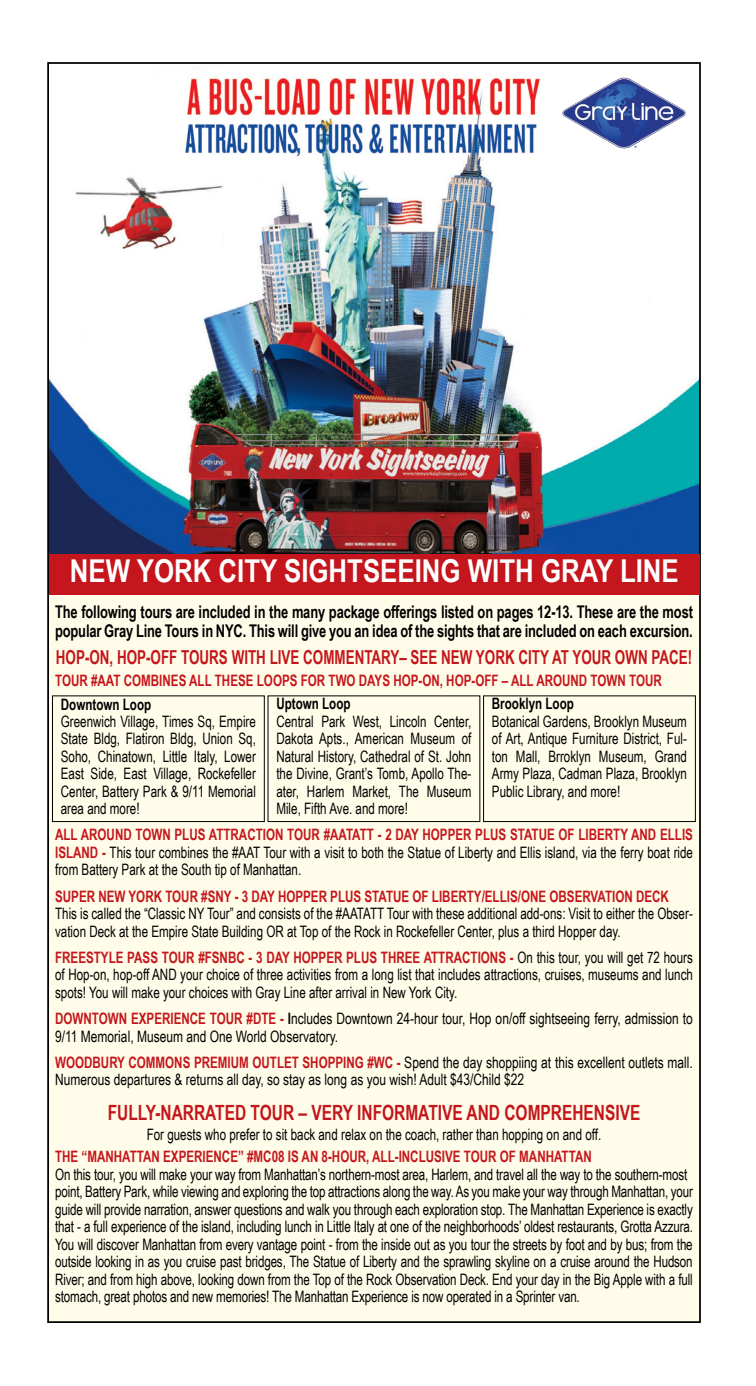
<style>
.page{position:relative;width:756px;height:1386px;background:#fff}
.page>*{position:absolute;margin:0;border:0;box-sizing:border-box;transform-origin:0 0}
.t1{font:700 31.5px "Arial Narrow";color:#fff}
.t2{font:700 21px "Arial Narrow";color:#c4161c;scale:.9 1}
.t3{font:700 19.25px "Arial Narrow";color:#c4161c;scale:.85 1}
.t4{font:700 17.5px/19.2px "Arial Narrow";letter-spacing:-.01em;color:#000;scale:.9 1}
.t5{font:15.75px/17.5px "Arial Narrow";letter-spacing:-.01em;color:#000;text-align:justify;scale:.9 1}
.t6{font:15.75px/17.5px "Arial Narrow";letter-spacing:-.01em;color:#000;scale:.93 1}
.t7{font:700 15.75px "Arial Narrow";color:#c4161c;scale:.9 1}
.t8{font:700 15.75px "Arial Narrow";color:#000;scale:.9 1}
.s1{font-weight:700;color:#c4161c}
.s2{font-weight:700}
</style>
<div class="page">
<div style="left:47px;top:593px;width:654px;height:730px;background:#fffde9"></div>
<img style="left:50px;top:75px;width:648px;height:479px">
<img style="left:562px;top:78px;width:60px;height:44px">
<div style="left:52px;top:695px;width:213px;height:127px;border:1px solid #000"></div>
<div style="left:268px;top:695px;width:212px;height:127px;border:1px solid #000"></div>
<div style="left:483px;top:695px;width:213px;height:127px;border:1px solid #000"></div>
<div style="left:49px;top:554px;width:650px;height:41px;background:#c4161c"></div>
<h1 class="t1" style="left:70px;top:547px;width:611px">NEW YORK CITY SIGHTSEEING WITH GRAY LINE</h1>
<p class="t4" style="left:55px;top:601px;width:710px">The following tours are included in the many package offerings listed on pages 12-13. These are the most popular Gray Line Tours in NYC. This will give you an idea of the sights that are included on each excursion.</p>
<p class="t3" style="left:56px;top:642px;width:750px">HOP-ON, HOP-OFF TOURS WITH LIVE COMMENTARY– SEE NEW YORK CITY AT YOUR OWN PACE!</p>
<p class="t7" style="left:55px;top:669px;width:676px">TOUR #AAT COMBINES ALL THESE LOOPS FOR TWO DAYS HOP-ON, HOP-OFF – ALL AROUND TOWN TOUR</p>
<p class="t8" style="left:61px;top:692px;width:102px">Downtown Loop</p>
<p class="t5" style="left:61px;top:712px;width:218px">Greenwich Village, Times Sq, Empire State Bldg, Flatiron Bldg, Union Sq, Soho, Chinatown, Little Italy, Lower East Side, East Village, Rockefeller Center, Battery Park &amp; 9/11 Memorial area and more!</p>
<p class="t8" style="left:276px;top:692px;width:84px">Uptown Loop</p>
<p class="t5" style="left:276px;top:712px;width:218px">Central Park West, Lincoln Center, Dakota Apts., American Museum of Natural History, Cathedral of St. John the Divine, Grant’s Tomb, Apollo The&shy;ater, Harlem Market, The Museum Mile, Fifth Ave. and more!</p>
<p class="t8" style="left:492px;top:692px;width:93px">Brooklyn Loop</p>
<p class="t5" style="left:492px;top:712px;width:218px">Botanical Gardens, Brooklyn Museum of Art, Antique Furniture District, Ful&shy;ton Mall, Brroklyn Museum, Grand Army Plaza, Cadman Plaza, Brooklyn Public Library, and more!</p>
<p class="t5" style="left:55px;top:825px;width:710px"><span class="s1">ALL AROUND TOWN PLUS ATTRACTION TOUR #AATATT - 2 DAY HOPPER PLUS STATUE OF LIBERTY AND ELLIS ISLAND -</span> This tour combines the #AAT Tour with a visit to both the Statue of Liberty and Ellis island, via the ferry boat ride from Battery Park at the South tip of Manhattan.</p>
<p class="t7" style="left:55px;top:884px;width:684px">SUPER NEW YORK TOUR #SNY - 3 DAY HOPPER PLUS STATUE OF LIBERTY/ELLIS/ONE OBSERVATION DECK</p>
<p class="t5" style="left:55px;top:904px;width:710px">This is called the “Classic NY Tour” and consists of the #AATATT Tour with these additional add-ons: Visit to either the Obser&shy;vation Deck at the Empire State Building OR at Top of the Rock in Rockefeller Center, plus a third Hopper day.</p>
<p class="t5" style="left:55px;top:948px;width:710px"><span class="s1">FREESTYLE PASS TOUR #FSNBC - 3 DAY HOPPER PLUS THREE ATTRACTIONS -</span> On this tour, you will get 72 hours of Hop-on, hop-off AND your choice of three activities from a long list that includes attractions, cruises, museums and lunch spots! You will make your choices with Gray Line after arrival in New York City.</p>
<p class="t6" style="left:55px;top:1009px;width:687px"><span class="s1">DOWNTOWN EXPERIENCE TOUR #DTE -</span> <span class="s2">I</span>ncludes Downtown 24-hour tour, Hop on/off sightseeing ferry, admission to<br>9/11 Memorial, Museum and One World Observatory.</p>
<p class="t6" style="left:55px;top:1053px;width:687px"><span class="s1">WOODBURY COMMONS PREMIUM OUTLET SHOPPING #WC -</span> Spend the day shoppiing at this excellent outlets mall.<br>Numerous departures &amp; returns all day, so stay as long as you wish! Adult $43/Child $22</p>
<h2 class="t2" style="left:108px;top:1097px;width:593px">FULLY-NARRATED TOUR – VERY INFORMATIVE AND COMPREHENSIVE</h2>
<p class="t5" style="left:147px;top:1125px;width:507px">For guests who prefer to sit back and relax on the coach, rather than hopping on and off.</p>
<p class="t7" style="left:55px;top:1145px;width:598px">THE “MANHATTAN EXPERIENCE” #MC08 IS AN 8-HOUR, ALL-INCLUSIVE TOUR OF MANHATTAN</p>
<p class="t5" style="left:55px;top:1165px;width:710px;text-align:left">On this tour, you will make your way from Manhattan’s northern-most area, Harlem, and travel all the way to the southern-most point, Battery Park, while viewing and exploring the top attractions along the way. As you make your way through Manhattan, your guide will provide narration, answer questions and walk you through each exploration stop. The Manhattan Experience is exactly that - a full experience of the island, including lunch in Little Italy at one of the neighborhoods’ oldest restaurants, Grotta Azzura.<br>You will discover Manhattan from every vantage point - from the inside out as you tour the streets by foot and by bus; from the outside looking in as you cruise past bridges, The Statue of Liberty and the sprawling skyline on a cruise around the Hudson River; and from high above, looking down from the Top of the Rock Observation Deck. End your day in the Big Apple with a full stomach, great photos and new memories! The Manhattan Experience is now operated in a Sprinter van.</p>
</div>
